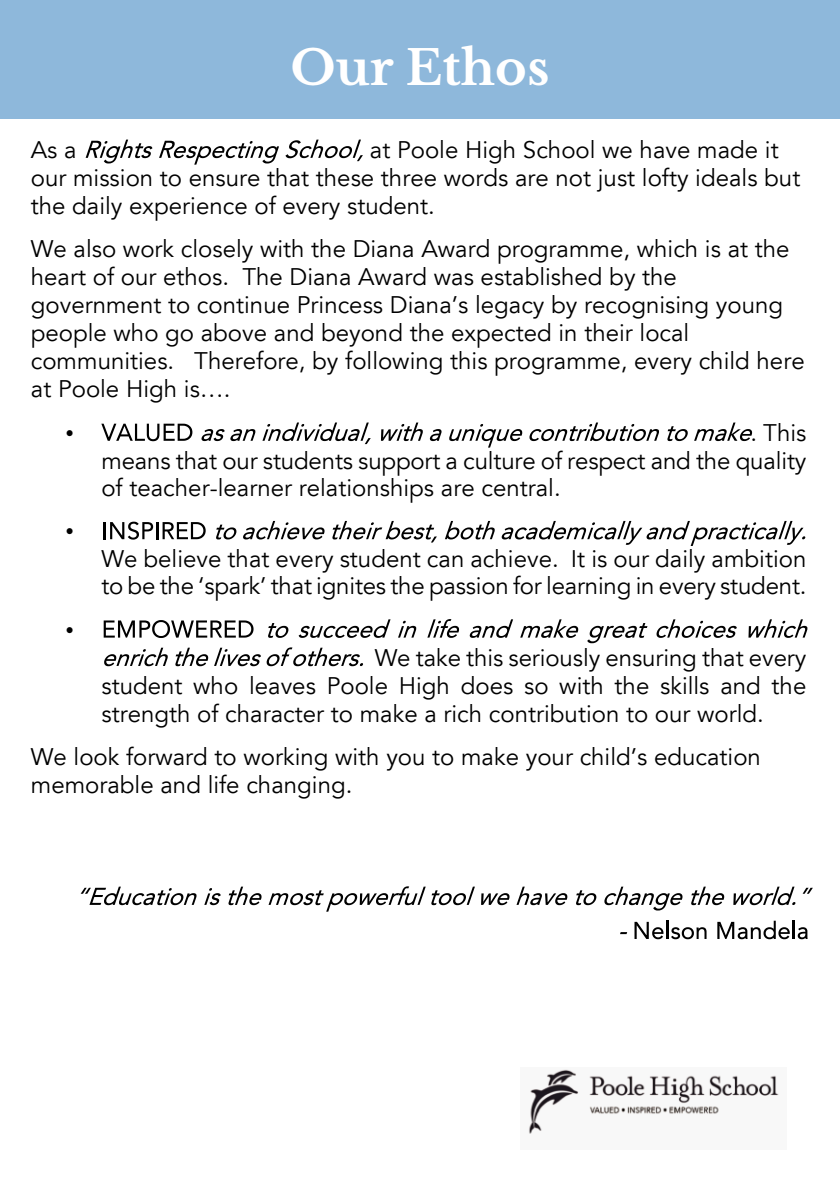
<style>
.page{position:relative;width:840px;height:1191px;background:#fff}
.page>*{position:absolute;margin:0;border:0;box-sizing:border-box;transform-origin:0 0}
.t1{font:700 48px "Libre Baskerville";color:#fff}
.t2{font:24px/28px "Avenir LT";color:#000}
.t3{font:24px "Times New Roman";color:#000}
</style>
<div class="page">
<div style="left:0;top:0;width:839px;height:119px;background:#8eb8db"></div>
<svg style="left:86px;top:140px;width:66px;height:23px"></svg>
<svg style="left:159px;top:141px;width:120px;height:24px"></svg>
<svg style="left:285px;top:140px;width:78px;height:21px"></svg>
<svg style="left:101px;top:424px;width:91px;height:17px"></svg>
<svg style="left:201px;top:429px;width:23px;height:12px"></svg>
<svg style="left:230px;top:429px;width:25px;height:12px"></svg>
<svg style="left:262px;top:422px;width:108px;height:22px"></svg>
<svg style="left:381px;top:422px;width:42px;height:19px"></svg>
<svg style="left:429px;top:429px;width:12px;height:12px"></svg>
<svg style="left:449px;top:424px;width:73px;height:23px"></svg>
<svg style="left:529px;top:422px;width:129px;height:19px"></svg>
<svg style="left:667px;top:426px;width:20px;height:15px"></svg>
<svg style="left:694px;top:422px;width:57px;height:19px"></svg>
<svg style="left:104px;top:521px;width:101px;height:18px"></svg>
<svg style="left:216px;top:524px;width:20px;height:15px"></svg>
<svg style="left:243px;top:521px;width:81px;height:18px"></svg>
<svg style="left:332px;top:521px;width:104px;height:21px"></svg>
<svg style="left:445px;top:521px;width:49px;height:18px"></svg>
<svg style="left:501px;top:521px;width:303px;height:25px"></svg>
<svg style="left:104px;top:620px;width:149px;height:18px"></svg>
<svg style="left:268px;top:623px;width:20px;height:15px"></svg>
<svg style="left:298px;top:619px;width:92px;height:19px"></svg>
<svg style="left:398px;top:621px;width:18px;height:16px"></svg>
<svg style="left:427px;top:619px;width:32px;height:19px"></svg>
<svg style="left:469px;top:619px;width:44px;height:19px"></svg>
<svg style="left:520px;top:619px;width:58px;height:19px"></svg>
<svg style="left:587px;top:623px;width:60px;height:20px"></svg>
<svg style="left:656px;top:619px;width:80px;height:19px"></svg>
<svg style="left:748px;top:619px;width:59px;height:19px"></svg>
<svg style="left:104px;top:647px;width:64px;height:19px"></svg>
<svg style="left:175px;top:647px;width:33px;height:19px"></svg>
<svg style="left:214px;top:647px;width:149px;height:19px"></svg>
<svg style="left:81px;top:886px;width:115px;height:19px"></svg>
<svg style="left:204px;top:888px;width:16px;height:17px"></svg>
<svg style="left:228px;top:886px;width:33px;height:19px"></svg>
<svg style="left:268px;top:886px;width:157px;height:25px"></svg>
<svg style="left:431px;top:886px;width:43px;height:19px"></svg>
<svg style="left:481px;top:893px;width:28px;height:12px"></svg>
<svg style="left:516px;top:886px;width:51px;height:19px"></svg>
<svg style="left:576px;top:890px;width:20px;height:15px"></svg>
<svg style="left:604px;top:886px;width:78px;height:24px"></svg>
<svg style="left:691px;top:886px;width:32px;height:19px"></svg>
<svg style="left:733px;top:886px;width:62px;height:19px"></svg>
<svg style="left:803px;top:887px;width:9px;height:6px"></svg>
<svg style="left:620px;top:932px;width:7px;height:2px"></svg>
<svg style="left:634px;top:920px;width:72px;height:19px"></svg>
<svg style="left:717px;top:920px;width:90px;height:19px"></svg>
<img style="left:528px;top:1069px;width:251px;height:65px">
<h1 class="t1" style="left:290px;top:39px;width:260px">Our Ethos</h1>
<p class="t2" style="left:31px;top:138px;width:770px;text-indent:339px">at Poole High School we have made it our mission to ensure that these three words are not just lofty ideals but the daily experience of every student.</p>
<p class="t2" style="left:31px;top:238px;width:775px">We also work closely with the Diana Award programme, which is at the heart of our ethos. The Diana Award was established by the government to continue Princess Diana’s legacy by recognising young people who go above and beyond the expected in their local communities. Therefore, by following this programme, every child here at Poole High is….</p>
<p class="t3" style="left:65px;top:424px;width:10px">•</p>
<p class="t2" style="left:101px;top:421px;width:706px;text-align:justify;text-indent:649px">. This means that our students support a culture of respect and the quality of teacher-learner relationships are central.</p>
<p class="t3" style="left:65px;top:522px;width:10px">•</p>
<p class="t2" style="left:101px;top:547px;width:706px;line-height:27.4px">We believe that every student can achieve. It is our daily ambition to be the ‘spark’ that ignites the passion for learning in every student.</p>
<p class="t3" style="left:65px;top:621px;width:10px">•</p>
<p class="t2" style="left:101px;top:646px;width:706px;text-align:justify;text-indent:273px">We take this seriously ensuring that every student who leaves Poole High does so with the skills and the strength of character to make a rich contribution to our world.</p>
<p class="t2" style="left:31px;top:745px;width:731px">We look forward to working with you to make your child’s education memorable and life changing.</p>
<p class="t2" style="left:31px;top:138px;width:47px">As a</p>
</div>
